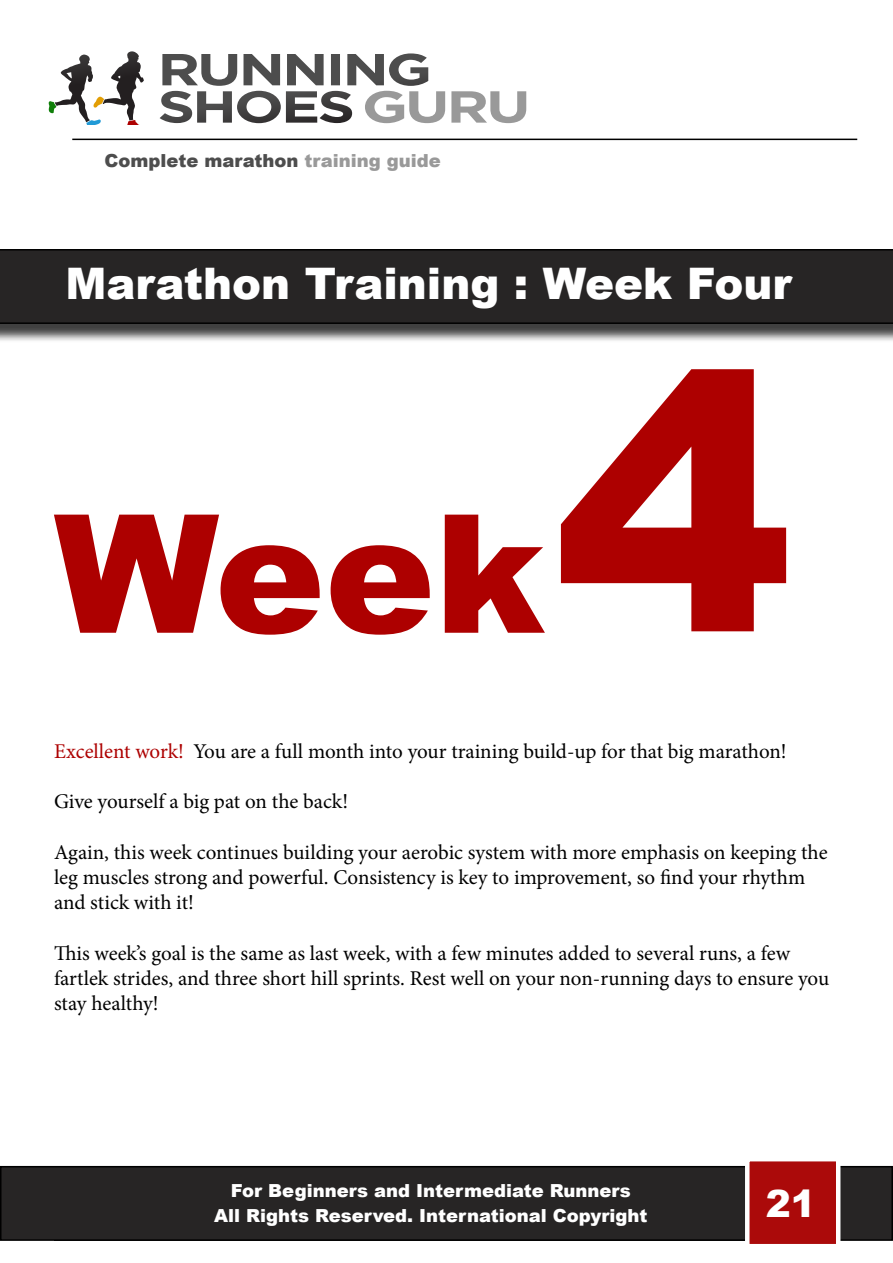
<style>
.page{position:relative;width:893px;height:1263px;background:#fff}
.page>*{position:absolute;margin:0;border:0;box-sizing:border-box;transform-origin:0 0}
.t1{font:900 165px "Arial";color:#ad0000}
.t2{font:900 43.5px "Arial";color:#fff}
.t3{font:900 37.5px "Arial";color:#fff}
.t4{font:21px/25.2px "Minion Pro";letter-spacing:-.005em;color:#000}
.t5{font:900 18px/24.9px "Arial";color:#fff;text-align:center}
.t6{font:900 18px "Arial";color:#4d4d4d}
.s1{color:#999}
.s2{font-size:360px}
.s3{color:#ad0000}
</style>
<div class="page">
<svg style="left:48px;top:52px;width:96px;height:72px"></svg>
<svg style="left:451px;top:91px;width:75px;height:32px"></svg>
<svg style="left:160px;top:53px;width:285px;height:70px"></svg>
<hr style="left:72px;top:139px;width:785px;height:1px;background:#000">
<div style="left:1px;top:1167px;width:891px;height:73px;background:#272525"></div>
<div style="left:0;top:1166px;width:893px;height:75px;border:2px solid #000"></div>
<div style="left:745px;top:1157px;width:95px;height:91px;background:#ab0a0a;border:4px solid #fff"></div>
<div style="left:0;top:252px;width:893px;height:91px;background:#000;opacity:.75"></div>
<div style="left:0;top:249px;width:893px;height:75px;background:#272525"></div>
<p class="t6" style="left:104px;top:148px;width:338px">Complete marathon <span class="s1">training guide</span></p>
<h2 class="t2" style="left:65px;top:252px;width:728px">Marathon Training : Week Four</h2>
<h1 class="t1" style="left:54px;top:454px;width:741px">Week<span class="s2">4</span></h1>
<p class="t4" style="left:54px;top:739px;width:734px"><span class="s3">Excellent work!</span> You are a full month into your training build-up for that big marathon!</p>
<p class="t4" style="left:54px;top:789px;width:296px">Give yourself a big pat on the back!</p>
<p class="t4" style="left:54px;top:839px;width:775px">Again, this week continues building your aerobic system with more emphasis on keeping the leg muscles strong and powerful. Consistency is key to improvement, so find your rhythm and stick with it!</p>
<p class="t4" style="left:54px;top:940px;width:777px">This week’s goal is the same as last week, with a few minutes added to several runs, a few fartlek strides, and three short hill sprints. Rest well on your non-running days to ensure you stay healthy!</p>
<p class="t5" style="left:214px;top:1177px;width:435px">For Beginners and Intermediate Runners<br>All Rights Reserved. International Copyright</p>
<h3 class="t3" style="left:766px;top:1176px;width:52px">21</h3>
</div>
